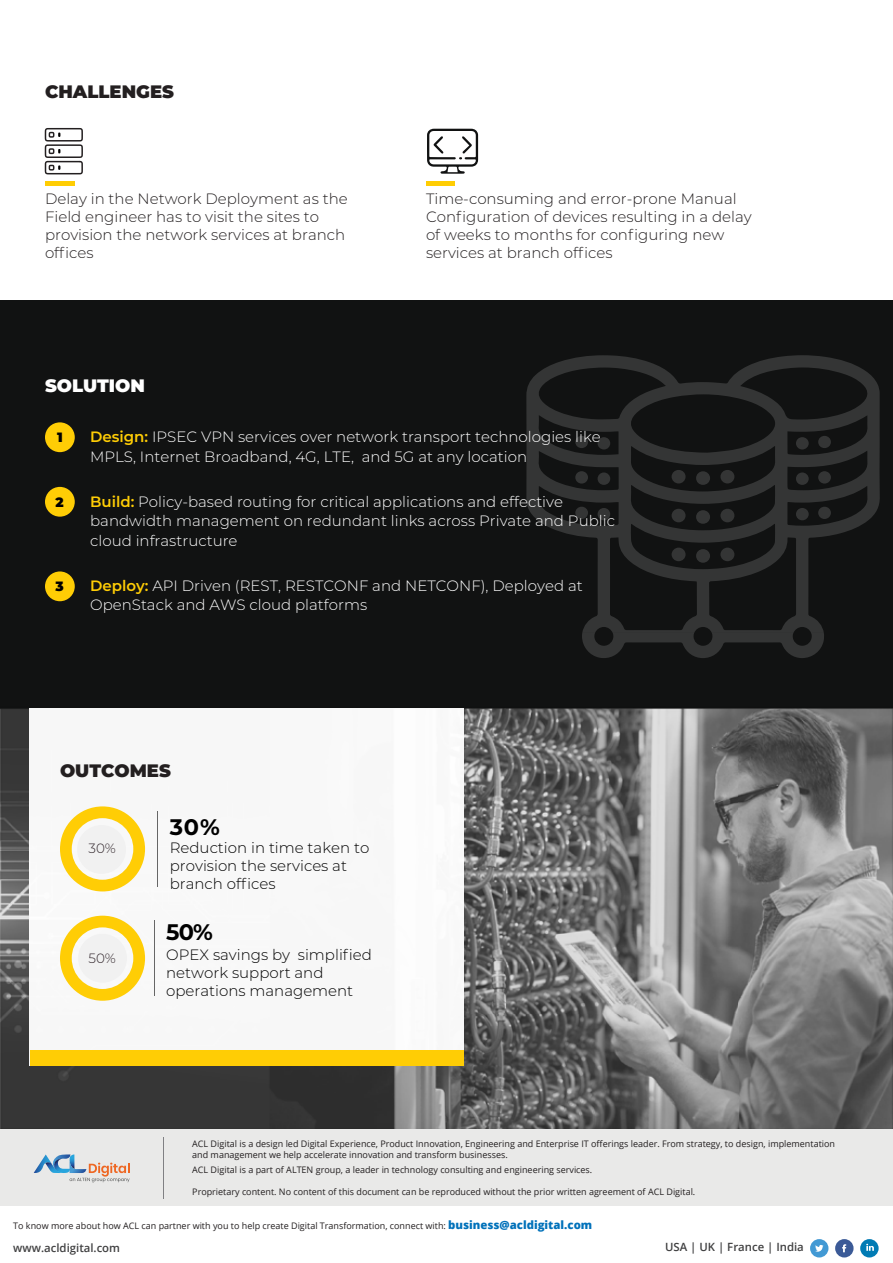
<style>
.page{position:relative;width:893px;height:1263px;background:#fff}
.page>*{position:absolute;margin:0;border:0;box-sizing:border-box;transform-origin:0 0}
.t1{font:700 22.5px "Montserrat";color:#000}
.t2{font:900 18px "Montserrat";color:#231f20}
.t3{font:900 18px "Montserrat";color:#fff}
.t4{font:300 15px/19.5px "Montserrat";color:#fff}
.t5{font:300 15px/18px "Montserrat";color:#231f20}
.t6{font:300 15px/18px "Montserrat";color:#000}
.t7{font:300 13.5px "Montserrat";color:#31262c}
.t8{font:900 13.5px "Montserrat";color:#000}
.t9{font:600 11.4px "Open Sans";color:#404041}
.t10{font:9px/10.8px "Open Sans";color:#231f20}
.s1{font-weight:600;color:#ffcd05}
.s2{font-weight:800;font-size:11.4px;color:#0071ba}
</style>
<div class="page">
<div style="left:0;top:300px;width:893px;height:409px;background:#111212"></div>
<img style="left:464px;top:709px;width:274px;height:305px">
<img style="left:738px;top:709px;width:155px;height:420px">
<img style="left:274px;top:1014px;width:465px;height:115px">
<img style="left:0;top:709px;width:45px;height:420px">
<div style="left:45px;top:1065px;width:229px;height:64px;background:#363636"></div>
<img style="left:0;top:708px;width:893px;height:1px">
<div style="left:860px;top:1239px;width:19px;height:18px;background:#017bb4;border-radius:50%"></div>
<svg style="left:866px;top:1244px;width:8px;height:7px"></svg>
<div style="left:810px;top:1239px;width:18px;height:18px;background:#4299d4;border-radius:50%"></div>
<div style="left:835px;top:1239px;width:18px;height:18px;background:#3b5a97;border-radius:50%"></div>
<svg style="left:815px;top:1245px;width:8px;height:7px"></svg>
<svg style="left:842px;top:1244px;width:4px;height:8px"></svg>
<div style="left:0;top:1129px;width:893px;height:77px;background:#e9e9e8"></div>
<hr style="left:163px;top:1137px;width:1px;height:62px;background:#808083">
<svg style="left:34px;top:1154px;width:96px;height:28px"></svg>
<img style="left:30px;top:708px;width:434px;height:342px">
<div style="left:30px;top:1050px;width:434px;height:15px;background:#ffcd05"></div>
<div style="left:45px;top:181px;width:29px;height:5px;background:#ffcd03"></div>
<div style="left:426px;top:181px;width:28px;height:5px;background:#ffcd03"></div>
<hr style="left:154px;top:921px;width:1px;height:75px;background:#666">
<svg style="left:60px;top:916px;width:85px;height:85px"></svg>
<hr style="left:157px;top:812px;width:1px;height:75px;background:#666">
<svg style="left:60px;top:806px;width:85px;height:85px"></svg>
<svg style="left:427px;top:129px;width:51px;height:45px"></svg>
<svg style="left:45px;top:128px;width:38px;height:46px"></svg>
<svg style="left:526px;top:355px;width:354px;height:278px"></svg>
<img style="left:582px;top:633px;width:242px;height:25px">
<svg style="left:720px;top:509px;width:14px;height:13px"></svg>
<svg style="left:671px;top:509px;width:15px;height:13px"></svg>
<svg style="left:696px;top:510px;width:14px;height:14px"></svg>
<svg style="left:696px;top:549px;width:14px;height:14px"></svg>
<svg style="left:672px;top:548px;width:14px;height:13px"></svg>
<svg style="left:720px;top:548px;width:14px;height:13px"></svg>
<svg style="left:671px;top:470px;width:15px;height:13px"></svg>
<svg style="left:720px;top:470px;width:14px;height:13px"></svg>
<svg style="left:696px;top:471px;width:14px;height:14px"></svg>
<svg style="left:818px;top:507px;width:13px;height:12px"></svg>
<svg style="left:796px;top:508px;width:13px;height:12px"></svg>
<svg style="left:818px;top:471px;width:13px;height:13px"></svg>
<svg style="left:796px;top:472px;width:13px;height:13px"></svg>
<svg style="left:818px;top:436px;width:13px;height:12px"></svg>
<svg style="left:796px;top:437px;width:13px;height:12px"></svg>
<div style="left:575px;top:471px;width:13px;height:13px;background:#343535;border-radius:6px"></div>
<svg style="left:598px;top:472px;width:12px;height:13px"></svg>
<svg style="left:575px;top:507px;width:13px;height:12px"></svg>
<svg style="left:598px;top:508px;width:12px;height:12px"></svg>
<svg style="left:597px;top:437px;width:13px;height:12px"></svg>
<svg style="left:575px;top:436px;width:13px;height:12px"></svg>
<div style="left:45px;top:422px;width:30px;height:30px;background:#ffcd05;border-radius:50%"></div>
<div style="left:45px;top:487px;width:30px;height:30px;background:#ffcd05;border-radius:50%"></div>
<div style="left:45px;top:571px;width:30px;height:30px;background:#ffcd05;border-radius:50%"></div>
<h2 class="t2" style="left:45px;top:78px;width:130px">CHALLENGES</h2>
<h3 class="t5" style="left:45px;top:189px;width:304px">Delay in the Network Deployment as the<br>Field engineer has to visit the sites to provision the network services at branch offices</h3>
<h3 class="t5" style="left:426px;top:189px;width:327px">Time-consuming and error-prone Manual Configuration of devices resulting in a delay of weeks to months for configuring new services at branch offices</h3>
<h2 class="t3" style="left:45px;top:372px;width:101px">SOLUTION</h2>
<h3 class="t4" style="left:90px;top:426px;width:512px"><span class="s1">Design:</span> IPSEC VPN services over network transport technologies like<br>MPLS, Internet Broadband, 4G, LTE, and 5G at any location</h3>
<h3 class="t4" style="left:90px;top:491px;width:526px"><span class="s1">Build:</span> Policy-based routing for critical applications and effective bandwidth management on redundant links across Private and Public cloud infrastructure</h3>
<h3 class="t4" style="left:90px;top:575px;width:494px"><span class="s1">Deploy:</span> API Driven (REST, RESTCONF and NETCONF), Deployed at<br>OpenStack and AWS cloud platforms</h3>
<h3 class="t8" style="left:57px;top:427px;width:7px">1</h3>
<h3 class="t8" style="left:56px;top:492px;width:10px">2</h3>
<h3 class="t8" style="left:56px;top:576px;width:10px">3</h3>
<h2 class="t2" style="left:60px;top:757px;width:112px">OUTCOMES</h2>
<h3 class="t7" style="left:89px;top:839px;width:29px">30%</h3>
<h3 class="t7" style="left:89px;top:949px;width:29px">50%</h3>
<h1 class="t1" style="left:170px;top:810px;width:52px">30%</h1>
<h3 class="t6" style="left:170px;top:838px;width:201px">Reduction in time taken to provision the services at branch offices</h3>
<h1 class="t1" style="left:166px;top:916px;width:48px">50%</h1>
<h3 class="t6" style="left:166px;top:945px;width:207px">OPEX savings by simplified network support and operations management</h3>
<p class="t10" style="left:192px;top:1138px;width:644px">ACL Digital is a design led Digital Experience, Product Innovation, Engineering and Enterprise IT offerings leader. From strategy, to design, implementation and management we help accelerate innovation and transform businesses.</p>
<p class="t10" style="left:192px;top:1164px;width:401px">ACL Digital is a part of ALTEN group, a leader in technology consulting and engineering services.</p>
<p class="t10" style="left:192px;top:1186px;width:505px">Proprietary content. No content of this document can be reproduced without the prior written agreement of ACL Digital.</p>
<p class="t10" style="left:13px;top:1220px;width:580px">To know more about how ACL can partner with you to help create Digital Transformation, connect with: <span class="s2">business@acldigital.com</span></p>
<p class="t9" style="left:13px;top:1240px;width:108px">www.acldigital.com</p>
<p class="t9" style="left:665px;top:1239px;width:140px">USA | UK | France | India</p>
</div>
